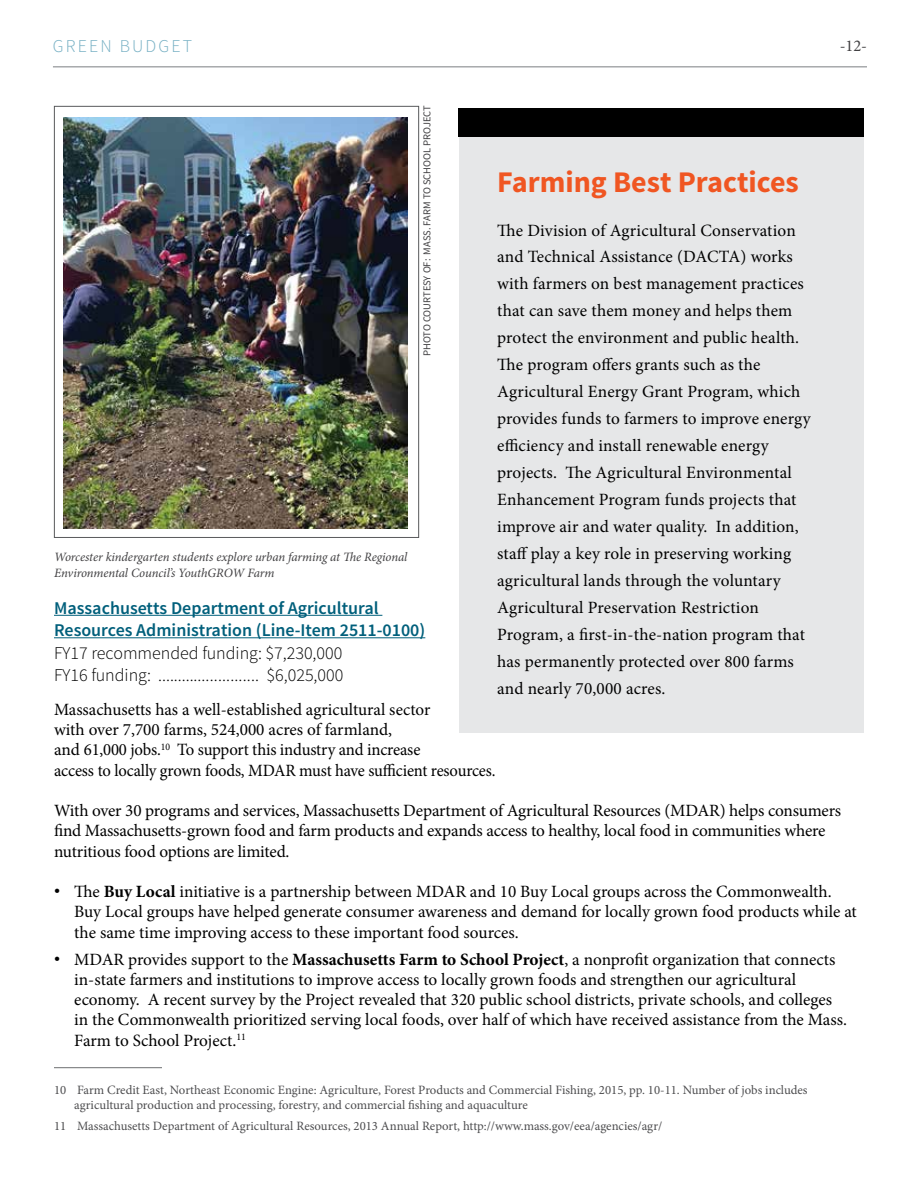
<style>
.page{position:relative;width:918px;height:1188px;background:#fff}
.page>*{position:absolute;margin:0;border:0;box-sizing:border-box;transform-origin:0 0}
.t1{font:700 30px "Source Sans Pro";color:#f05622}
.t2{font:600 18px/22.5px "Source Sans Pro";color:#005f7b}
.t3{font:300 18px/22.5px "Source Sans Pro";color:#000}
.t4{font:300 18px "Source Sans Pro";letter-spacing:.12em;color:#75afc3}
.t5{font:17.25px/27px "Minion Pro";color:#000}
.t6{font:16.5px "Minion Pro";color:#414042}
.t7{font:12.75px/15px "Minion Pro";color:#4d4d4f}
.t8{font:italic 12.75px/16.5px "Minion Pro";letter-spacing:-.01em;color:#414042}
.t9{font:10.5px "Source Sans Pro";color:#414042}
.s1{font-family:"Arial"}
.s2{font-weight:700}
</style>
<div class="page">
<hr style="left:53px;top:66px;width:814px;height:2px;background:#a7a9ac">
<hr style="left:54px;top:615px;width:328px;height:1px;background:#005f7b">
<hr style="left:54px;top:637px;width:371px;height:1px;background:#005f7b">
<hr style="left:54px;top:1067px;width:108px;height:1px;background:#6d6e71">
<div style="left:459px;top:109px;width:405px;height:623px;background:#e6e7e8"></div>
<div style="left:459px;top:108px;width:405px;height:28px;background:#000"></div>
<div style="left:54px;top:106px;width:365px;height:432px;border:1px solid #58595b"></div>
<img style="left:63px;top:117px;width:345px;height:411px">
<p class="t4" style="left:53px;top:35px;width:141px">GREEN BUDGET</p>
<p class="t6" style="left:840px;top:34px;width:29px">-12-</p>
<p class="t9" style="left:421px;top:356px;width:252px;rotate:-90deg">PHOTO COURTESY OF: MASS. FARM TO SCHOOL PROJECT</p>
<h1 class="t1" style="left:497px;top:163px;width:303px">Farming Best Practices</h1>
<p class="t5" style="left:497px;top:217px;width:315px">The Division of Agricultural Conservation and Technical Assistance (DACTA) works with farmers on best management practices that can save them money and helps them protect the environment and public health.<br>The program offers grants such as the Agricultural Energy Grant Program, which provides funds to farmers to improve energy efficiency and install renewable energy projects. The Agricultural Environmental Enhancement Program funds projects that improve air and water quality. In addition, staff play a key role in preserving working agricultural lands through the voluntary Agricultural Preservation Restriction Program, a first-in-the-nation program that has permanently protected over 800 farms and nearly 70,000 acres.</p>
<p class="t8" style="left:54px;top:548px;width:355px">Worcester kindergarten students explore urban farming at The Regional<br>Environmental Council’s YouthGROW Farm</p>
<p class="t2" style="left:54px;top:597px;width:373px">Massachusetts Department of Agricultural<br>Resources Administration (Line-Item 2511-0100)</p>
<p class="t3" style="left:54px;top:641px;width:291px">FY17 recommended funding: $7,230,000<br>FY16 funding: ......................... $6,025,000</p>
<p class="t5" style="left:54px;top:699px;width:443px;line-height:20.2px">Massachusetts has a well-established agricultural sector<br>with over 7,700 farms, 524,000 acres of farmland,<br>and 61,000 jobs.<sup>10</sup> To support this industry and increase<br>access to locally grown foods, MDAR must have sufficient resources.</p>
<p class="t5" style="left:54px;top:800px;width:789px;line-height:20.2px">With over 30 programs and services, Massachusetts Department of Agricultural Resources (MDAR) helps consumers find Massachusetts-grown food and farm products and expands access to healthy, local food in communities where nutritious food options are limited.</p>
<p class="t5" style="left:74px;top:881px;width:784px;line-height:20.2px;text-indent:-20px"><span class="s1">•</span> The <span class="s2">Buy Local</span> initiative is a partnership between MDAR and 10 Buy Local groups across the Commonwealth.<br>Buy Local groups have helped generate consumer awareness and demand for locally grown food products while at the same time improving access to these important food sources.</p>
<p class="t5" style="left:74px;top:949px;width:774px;line-height:20.2px;text-indent:-20px"><span class="s1">•</span> MDAR provides support to the <span class="s2">Massachusetts Farm to School Project</span>, a nonprofit organization that connects in-state farmers and institutions to improve access to locally grown foods and strengthen our agricultural economy. A recent survey by the Project revealed that 320 public school districts, private schools, and colleges in the Commonwealth prioritized serving local foods, over half of which have received assistance from the Mass.<br>Farm to School Project.<sup>11</sup></p>
<p class="t7" style="left:74px;top:1083px;width:735px;text-indent:-20px">10 Farm Credit East, Northeast Economic Engine: Agriculture, Forest Products and Commercial Fishing, 2015, pp. 10-11. Number of jobs includes agricultural production and processing, forestry, and commercial fishing and aquaculture</p>
<p class="t7" style="left:54px;top:1118px;width:610px">11 Massachusetts Department of Agricultural Resources, 2013 Annual Report, http://www.mass.gov/eea/agencies/agr/</p>
</div>
